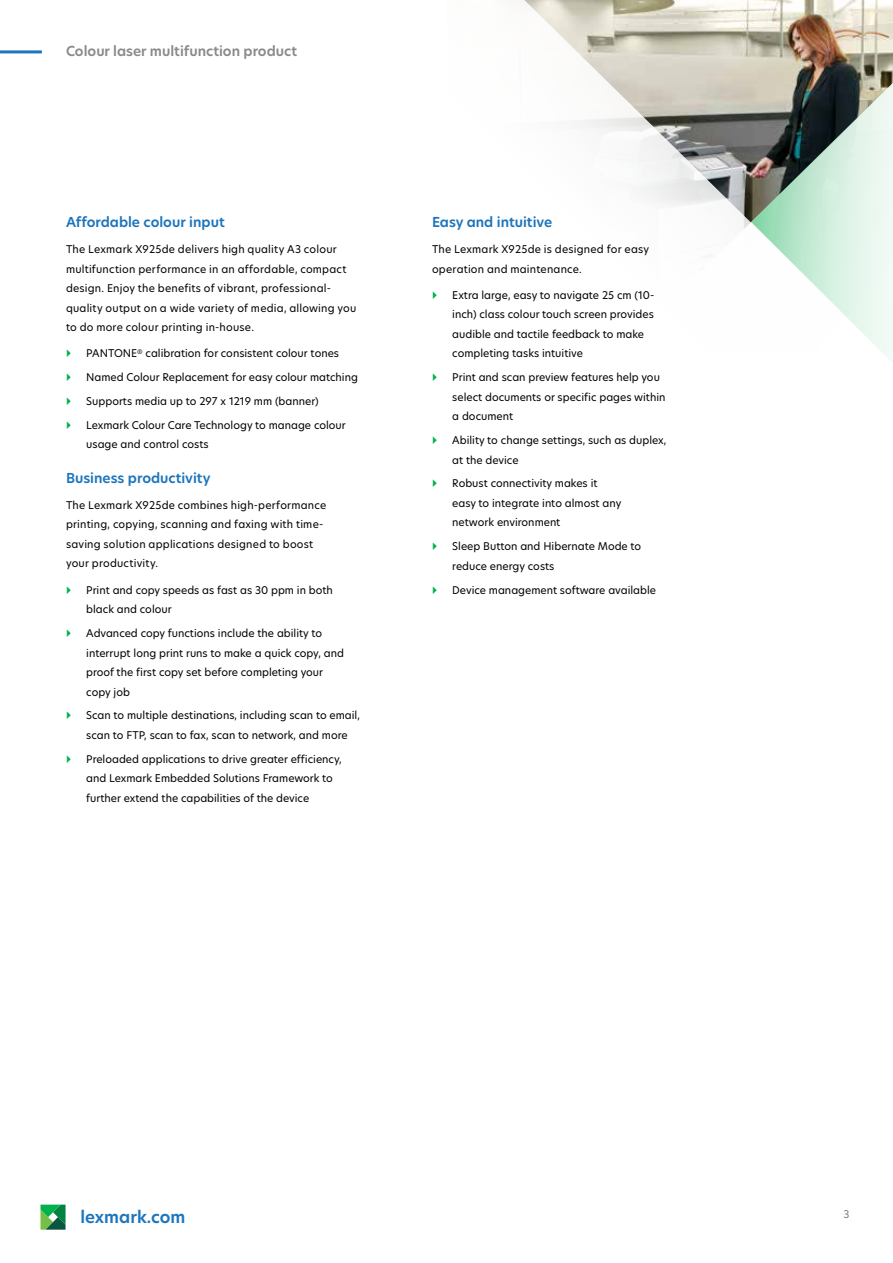
<style>
.page{position:relative;width:893px;height:1263px;background:#fff}
.page>*{position:absolute;margin:0;border:0;box-sizing:border-box;transform-origin:0 0}
.t1{font:600 16.5px "TP Hero";color:#1c75bc}
.t2{font:600 13.5px "TP Hero";color:#1c75bc}
.t3{font:600 13.5px "TP Hero";color:#888a8d}
.t4{font:10.5px/19.5px "TP Hero";color:#000}
.t5{font:10.5px/19.5px "TP Hero";letter-spacing:.02em;color:#000}
.t6{font:10.5px "TP Hero";color:#7e7e85}
</style>
<div class="page">
<svg style="left:522px;top:0;width:371px;height:256px"></svg>
<svg style="left:751px;top:43px;width:142px;height:320px"></svg>
<svg style="left:40px;top:1204px;width:26px;height:26px"></svg>
<hr style="left:0;top:50px;width:42px;height:3px;background:#1c75bc">
<p class="t3" style="left:66px;top:42px;width:233px">Colour laser multifunction product</p>
<p class="t2" style="left:66px;top:213px;width:160px">Affordable colour input</p>
<p class="t5" style="left:66px;top:239px;width:292px">The Lexmark X925de delivers high quality A3 colour multifunction performance in an affordable, compact design. Enjoy the benefits of vibrant, professional&shy;quality output on a wide variety of media, allowing you to do more colour printing in-house.</p>
<p class="t4" style="left:86px;top:344px;width:254px">PANTONE<sup>®</sup> calibration for consistent colour tones</p>
<p class="t4" style="left:86px;top:367px;width:273px">Named Colour Replacement for easy colour matching</p>
<p class="t4" style="left:86px;top:391px;width:234px">Supports media up to 297 x 1219 mm (banner)</p>
<p class="t4" style="left:86px;top:415px;width:261px">Lexmark Colour Care Technology to manage colour usage and control costs</p>
<p class="t2" style="left:66px;top:468px;width:146px">Business productivity</p>
<p class="t5" style="left:66px;top:495px;width:262px">The Lexmark X925de combines high-performance printing, copying, scanning and faxing with time&shy;saving solution applications designed to boost your productivity.</p>
<p class="t4" style="left:86px;top:580px;width:248px">Print and copy speeds as fast as 30 ppm in both black and colour</p>
<p class="t4" style="left:86px;top:623px;width:259px">Advanced copy functions include the ability to interrupt long print runs to make a quick copy, and proof the first copy set before completing your copy job</p>
<p class="t4" style="left:86px;top:706px;width:275px">Scan to multiple destinations, including scan to email, scan to FTP, scan to fax, scan to network, and more</p>
<p class="t4" style="left:86px;top:749px;width:257px">Preloaded applications to drive greater efficiency, and Lexmark Embedded Solutions Framework to further extend the capabilities of the device</p>
<p class="t2" style="left:432px;top:213px;width:122px">Easy and intuitive</p>
<p class="t5" style="left:432px;top:239px;width:219px">The Lexmark X925de is designed for easy operation and maintenance.</p>
<p class="t4" style="left:452px;top:285px;width:204px">Extra large, easy to navigate 25 cm (10- inch) class colour touch screen provides audible and tactile feedback to make completing tasks intuitive</p>
<p class="t4" style="left:452px;top:367px;width:215px">Print and scan preview features help you select documents or specific pages within a document</p>
<p class="t4" style="left:452px;top:430px;width:216px">Ability to change settings, such as duplex, at the device</p>
<p class="t4" style="left:452px;top:474px;width:171px">Robust connectivity makes it easy to integrate into almost any network environment</p>
<p class="t4" style="left:452px;top:536px;width:191px">Sleep Button and Hibernate Mode to reduce energy costs</p>
<p class="t4" style="left:452px;top:580px;width:205px">Device management software available</p>
<h1 class="t1" style="left:80px;top:1206px;width:106px">lexmark.com</h1>
<p class="t6" style="left:843px;top:1207px;width:8px">3</p>
</div>
